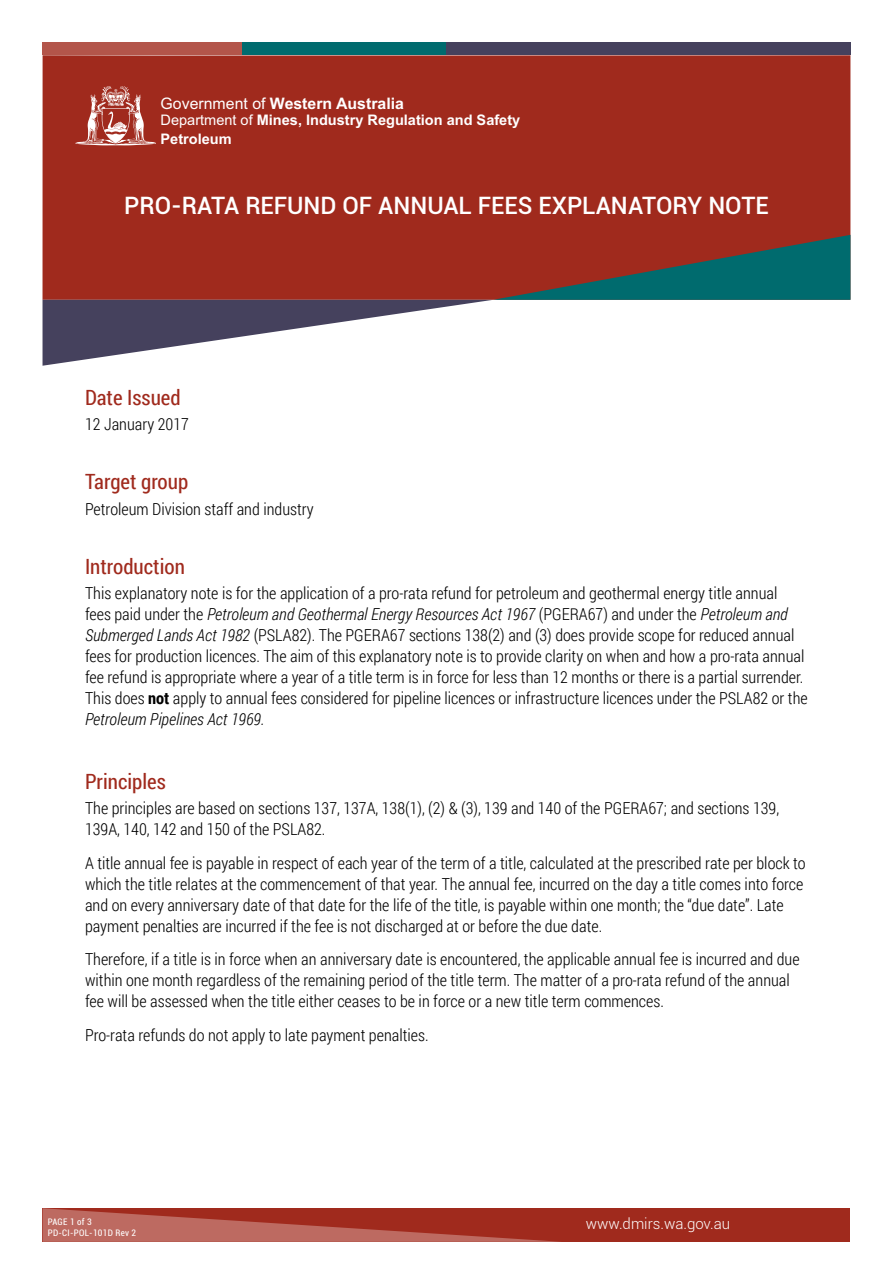
<style>
.page{position:relative;width:893px;height:1263px;background:#fff}
.page>*{position:absolute;margin:0;border:0;box-sizing:border-box;transform-origin:0 0}
.t1{font:500 24px "Roboto";color:#fff}
.t2{font:21px "Roboto Condensed";color:#a02a1d}
.t3{font:300 16.5px/21px "Roboto Condensed";color:#000}
.t4{font:700 15.9px "Arial";color:#fff}
.t5{font:300 15px "Roboto";color:#fff}
.t6{font:700 14.55px/19.5px "Arial";color:#fff}
.t7{font:condensed 9px/10.8px "Roboto";letter-spacing:.03em;color:#fff}
.s1{font-weight:400}
.s2{font-style:italic}
.s3{font-weight:700}
</style>
<div class="page">
<div style="left:43px;top:1208px;width:807px;height:34px;background:#a02a1d"></div>
<svg style="left:43px;top:1208px;width:517px;height:34px"></svg>
<div style="left:43px;top:55px;width:807px;height:180px;background:#a02a1d"></div>
<svg style="left:75px;top:86px;width:81px;height:59px;background:#b75f56"></svg>
<div style="left:43px;top:43px;width:200px;height:12px;background:#b3554a"></div>
<div style="left:446px;top:43px;width:404px;height:12px;background:#45415d"></div>
<div style="left:243px;top:43px;width:203px;height:12px;background:#006b6e"></div>
<svg style="left:43px;top:235px;width:807px;height:131px"></svg>
<p class="t4" style="left:161px;top:93px;width:245px"><span class="s1">Government of</span> Western Australia</p>
<p class="t6" style="left:161px;top:110px;width:361px"><span class="s1">Department of</span> Mines, Industry Regulation and Safety<br>Petroleum</p>
<h1 class="t1" style="left:124px;top:188px;width:646px">PRO-RATA REFUND OF ANNUAL FEES EXPLANATORY NOTE</h1>
<p class="t2" style="left:85px;top:383px;width:97px">Date Issued</p>
<p class="t3" style="left:85px;top:413px;width:106px">12 January 2017</p>
<p class="t2" style="left:85px;top:467px;width:105px">Target group</p>
<p class="t3" style="left:85px;top:498px;width:230px">Petroleum Division staff and industry</p>
<p class="t2" style="left:85px;top:552px;width:101px">Introduction</p>
<p class="t3" style="left:85px;top:582px;width:724px">This explanatory note is for the application of a pro-rata refund for petroleum and geothermal energy title annual<br>fees paid under the <span class="s2">Petroleum and Geothermal Energy Resources Act 1967</span> (PGERA67) and under the <span class="s2">Petroleum and Submerged Lands Act 1982</span> (PSLA82). The PGERA67 sections 138(2) and (3) does provide scope for reduced annual fees for production licences. The aim of this explanatory note is to provide clarity on when and how a pro-rata annual fee refund is appropriate where a year of a title term is in force for less than 12 months or there is a partial surrender.<br>This does <span class="s3">not</span> apply to annual fees considered for pipeline licences or infrastructure licences under the PSLA82 or the <span class="s2">Petroleum Pipelines Act 1969.</span></p>
<p class="t2" style="left:85px;top:766px;width:82px">Principles</p>
<p class="t3" style="left:85px;top:797px;width:696px">The principles are based on sections 137, 137A, 138(1), (2) &amp; (3), 139 and 140 of the PGERA67; and sections 139,<br>139A, 140, 142 and 150 of the PSLA82.</p>
<p class="t3" style="left:85px;top:852px;width:722px">A title annual fee is payable in respect of each year of the term of a title, calculated at the prescribed rate per block to which the title relates at the commencement of that year. The annual fee, incurred on the day a title comes into force and on every anniversary date of that date for the life of the title, is payable within one month; the “due date”. Late payment penalties are incurred if the fee is not discharged at or before the due date.</p>
<p class="t3" style="left:85px;top:948px;width:716px">Therefore, if a title is in force when an anniversary date is encountered, the applicable annual fee is incurred and due within one month regardless of the remaining period of the title term. The matter of a pro-rata refund of the annual fee will be assessed when the title either ceases to be in force or a new title term commences.</p>
<p class="t3" style="left:85px;top:1024px;width:345px">Pro-rata refunds do not apply to late payment penalties.</p>
<p class="t7" style="left:48px;top:1216px;width:90px">PAGE 1 of 3<br>PD-CI-POL-101D Rev 2</p>
<p class="t5" style="left:586px;top:1213px;width:146px">www.dmirs.wa.gov.au</p>
</div>
